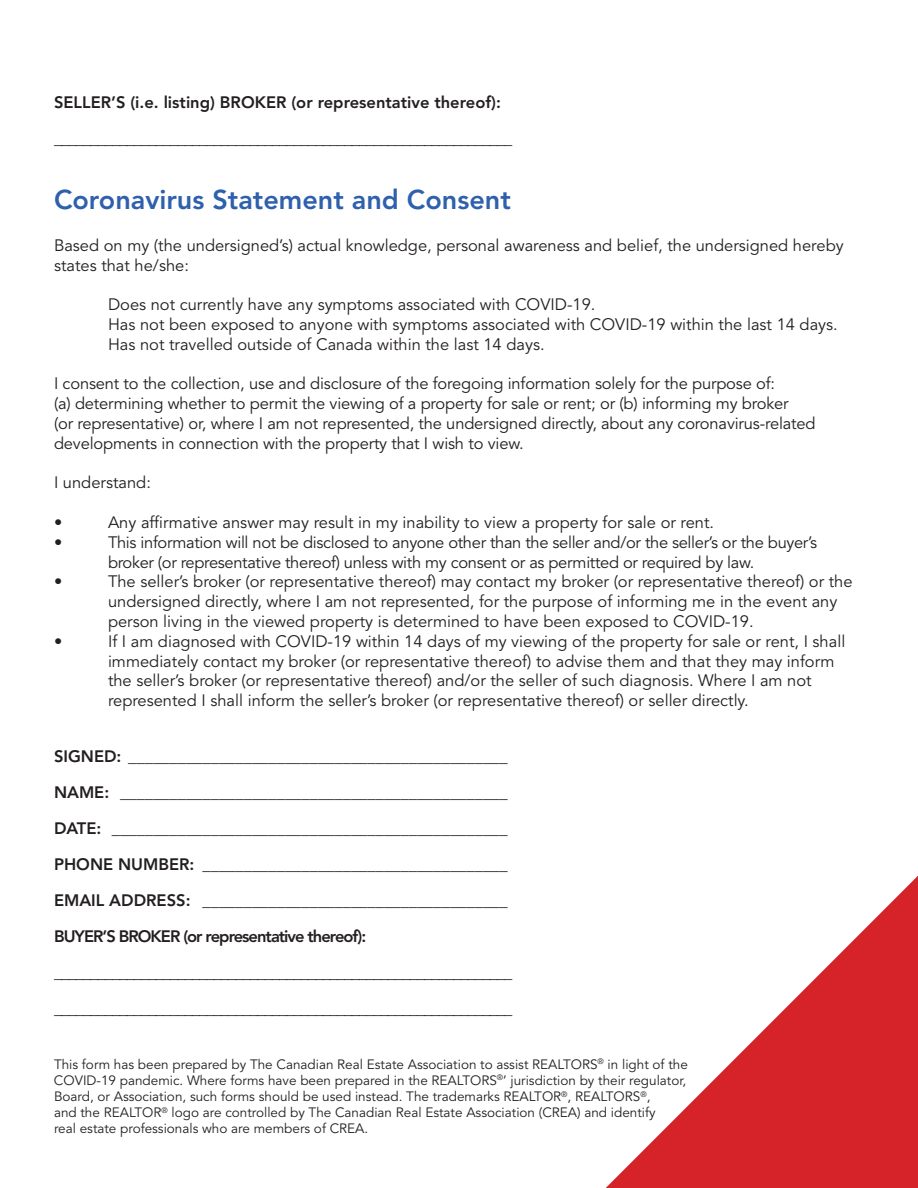
<style>
.page{position:relative;width:918px;height:1188px;background:#fff}
.page>*{position:absolute;margin:0;border:0;box-sizing:border-box;transform-origin:0 0}
.t1{font:800 27px "Avenir LT Std";color:#2f60ad}
.t2{font:16.5px/19.8px "Avenir LT Std";color:#231f20}
.t3{font:800 16.5px/36px "Avenir LT Std";letter-spacing:-.06em;color:#231f20}
.t4{font:16.5px/19.8px "Avenir LT Std";letter-spacing:-.02em;color:#231f20}
.t5{font:800 16.5px/36px "Avenir LT Std";color:#231f20}
.t6{font:13.5px/16.2px "Avenir LT Std";color:#231f20}
</style>
<div class="page">
<svg style="left:606px;top:876px;width:312px;height:312px"></svg>
<p class="t5" style="left:54px;top:84px;width:460px">SELLER’S (i.e. listing) BROKER (or representative thereof): _______________________________________________________________</p>
<h1 class="t1" style="left:54px;top:184px;width:458px">Coronavirus Statement and Consent</h1>
<p class="t2" style="left:54px;top:236px;width:791px">Based on my (the undersigned’s) actual knowledge, personal awareness and belief, the undersigned hereby states that he/she:</p>
<p class="t2" style="left:108px;top:295px;width:731px">Does not currently have any symptoms associated with COVID-19.<br>Has not been exposed to anyone with symptoms associated with COVID-19 within the last 14 days.<br>Has not travelled outside of Canada within the last 14 days.</p>
<p class="t2" style="left:54px;top:374px;width:763px">I consent to the collection, use and disclosure of the foregoing information solely for the purpose of:<br>(a) determining whether to permit the viewing of a property for sale or rent; or (b) informing my broker<br>(or representative) or, where I am not represented, the undersigned directly, about any coronavirus-related developments in connection with the property that I wish to view.</p>
<p class="t2" style="left:54px;top:473px;width:98px">I understand:</p>
<p class="t2" style="left:54px;top:513px;width:10px">•</p>
<p class="t2" style="left:108px;top:513px;width:608px">Any affirmative answer may result in my inability to view a property for sale or rent.</p>
<p class="t2" style="left:54px;top:533px;width:10px">•</p>
<p class="t4" style="left:108px;top:533px;width:711px">This information will not be disclosed to anyone other than the seller and/or the seller’s or the buyer’s broker (or representative thereof) unless with my consent or as permitted or required by law.</p>
<p class="t2" style="left:54px;top:572px;width:10px">•</p>
<p class="t2" style="left:108px;top:572px;width:746px">The seller’s broker (or representative thereof) may contact my broker (or representative thereof) or the undersigned directly, where I am not represented, for the purpose of informing me in the event any person living in the viewed property is determined to have been exposed to COVID-19.</p>
<p class="t2" style="left:54px;top:632px;width:10px">•</p>
<p class="t2" style="left:108px;top:632px;width:739px">If I am diagnosed with COVID-19 within 14 days of my viewing of the property for sale or rent, I shall immediately contact my broker (or representative thereof) to advise them and that they may inform the seller’s broker (or representative thereof) and/or the seller of such diagnosis. Where I am not represented I shall inform the seller’s broker (or representative thereof) or seller directly.</p>
<p class="t3" style="left:54px;top:738px;width:460px">SIGNED: ______________________________________________ NAME: _______________________________________________ DATE: ________________________________________________ PHONE NUMBER: _____________________________________ EMAIL ADDRESS: _____________________________________ BUYER’S BROKER (or representative thereof): _______________________________________________________________ _______________________________________________________________</p>
<p class="t6" style="left:54px;top:1056px;width:635px">This form has been prepared by The Canadian Real Estate Association to assist REALTORS<sup>®</sup> in light of the COVID-19 pandemic. Where forms have been prepared in the REALTORS<sup>®</sup>’ jurisdiction by their regulator, Board, or Association, such forms should be used instead. The trademarks REALTOR<sup>®</sup>, REALTORS<sup>®</sup>,<br>and the REALTOR<sup>®</sup> logo are controlled by The Canadian Real Estate Association (CREA) and identify<br>real estate professionals who are members of CREA.</p>
</div>
